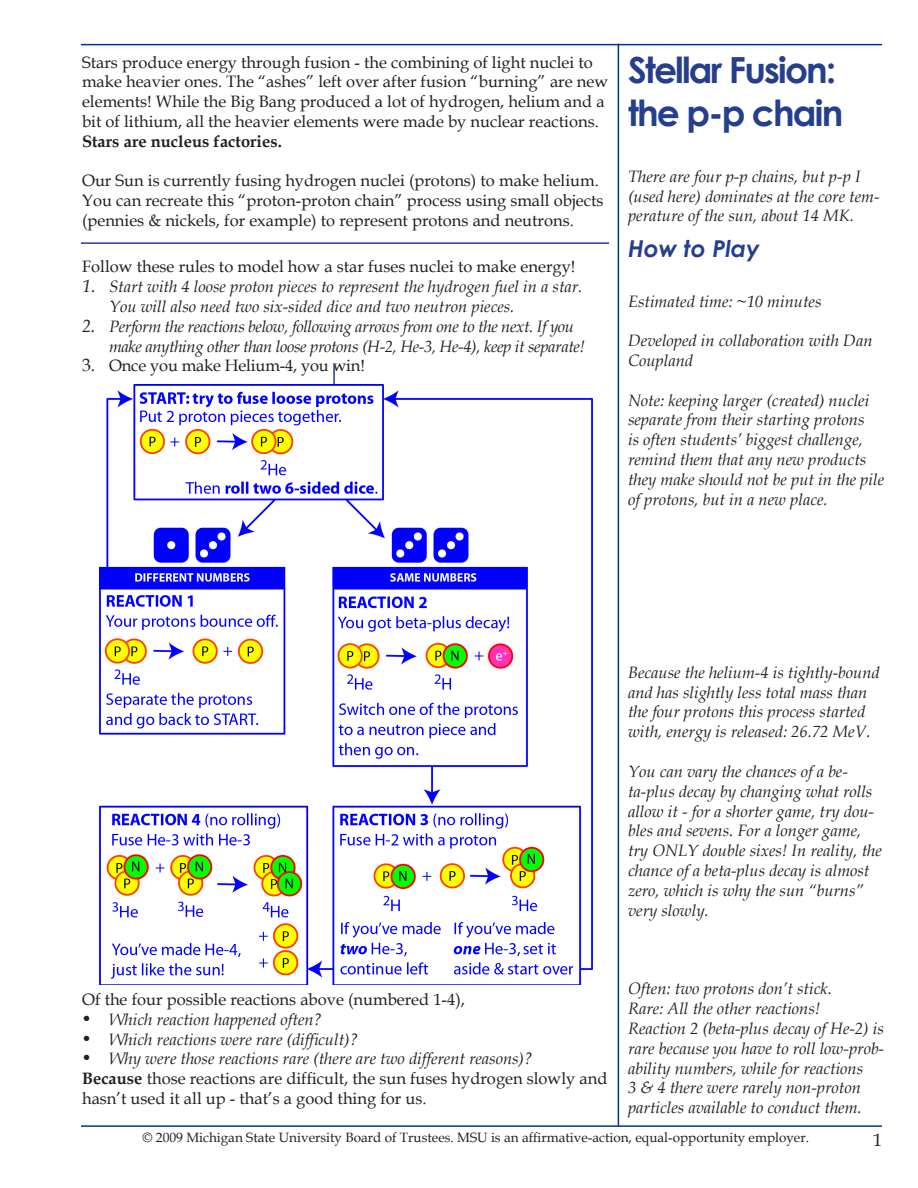
<style>
.page{position:relative;width:918px;height:1188px;background:#fff}
.page>*{position:absolute;margin:0;border:0;box-sizing:border-box;transform-origin:0 0}
.t1{font:700 36px/43.2px "Century Gothic";letter-spacing:-.05em;color:#253f8e}
.t2{font:italic 700 23.25px "Century Gothic";color:#253f8e}
.t3{font:18px "Book Antiqua";color:#231f20}
.t4{font:italic 16.5px/19.8px "Book Antiqua";color:#231f20}
.t5{font:16.5px/19.8px "Book Antiqua";color:#231f20}
.t6{font:italic 16.5px/19.8px "Book Antiqua";letter-spacing:-.02em;color:#231f20}
.t7{font:13.5px "Book Antiqua";color:#231f20}
.s1{font-weight:700}
.s2{font-size:18px}
</style>
<div class="page">
<hr style="left:81px;top:1125px;width:801px;height:2px;background:#039">
<hr style="left:81px;top:44px;width:801px;height:1px;background:#039">
<hr style="left:618px;top:44px;width:1px;height:1082px;background:#039">
<hr style="left:81px;top:242px;width:528px;height:2px;background:#243d91">
<hr style="left:333px;top:364px;width:2px;height:593px;background:#243d91">
<img style="left:99px;top:384px;width:494px;height:601px">
<p class="t5" style="left:82px;top:52px;width:528px">Stars produce energy through fusion - the combining of light nuclei to make heavier ones. The “ashes” left over after fusion “burning” are new elements! While the Big Bang produced a lot of hydrogen, helium and a bit of lithium, all the heavier elements were made by nuclear reactions.<br><span class="s1">Stars are nucleus factories.</span></p>
<p class="t5" style="left:82px;top:171px;width:523px">Our Sun is currently fusing hydrogen nuclei (protons) to make helium.<br>You can recreate this “proton-proton chain” process using small objects (pennies &amp; nickels, for example) to represent protons and neutrons.</p>
<p class="t5" style="left:82px;top:257px;width:495px">Follow these rules to model how a star fuses nuclei to make energy!</p>
<p class="t4" style="left:109px;top:276px;width:475px;text-indent:-27px"><span class="s2">1.</span> Start with 4 loose proton pieces to represent the hydrogen fuel in a star.<br>You will also need two six-sided dice and two neutron pieces.</p>
<p class="t6" style="left:109px;top:316px;width:478px;text-indent:-27px"><span class="s2">2.</span> Perform the reactions below, following arrows from one to the next. If you make anything other than loose protons (H-2, He-3, He-4), keep it separate!</p>
<p class="t5" style="left:82px;top:356px;width:284px"><span class="s2">3.</span> Once you make Helium-4, you win!</p>
<p class="t1" style="left:628px;top:47px;width:217px">Stellar Fusion: the p-p chain</p>
<p class="t4" style="left:628px;top:166px;width:253px">There are four p-p chains, but p-p I (used here) dominates at the core tem&shy;perature of the sun, about 14 MK.</p>
<p class="t2" style="left:628px;top:231px;width:133px">How to Play</p>
<p class="t4" style="left:628px;top:291px;width:195px">Estimated time: ~10 minutes</p>
<p class="t4" style="left:628px;top:330px;width:246px">Developed in collaboration with Dan<br>Coupland</p>
<p class="t4" style="left:628px;top:390px;width:258px">Note: keeping larger (created) nuclei separate from their starting protons<br>is often students’ biggest challenge, remind them that any new products they make should not be put in the pile of protons, but in a new place.</p>
<p class="t4" style="left:628px;top:662px;width:253px">Because the helium-4 is tightly-bound and has slightly less total mass than the four protons this process started with, energy is released: 26.72 MeV.</p>
<p class="t4" style="left:628px;top:761px;width:255px">You can vary the chances of a be&shy;ta-plus decay by changing what rolls allow it - for a shorter game, try dou&shy;bles and sevens. For a longer game, try ONLY double sixes! In reality, the chance of a beta-plus decay is almost zero, which is why the sun “burns” very slowly.</p>
<p class="t5" style="left:82px;top:989px;width:384px">Of the four possible reactions above (numbered 1-4),</p>
<p class="t4" style="left:82px;top:1009px;width:241px"><span class="s2">•</span> Which reaction happened often?</p>
<p class="t4" style="left:82px;top:1029px;width:277px"><span class="s2">•</span> Which reactions were rare (difficult)?</p>
<p class="t4" style="left:82px;top:1048px;width:452px"><span class="s2">•</span> Why were those reactions rare (there are two different reasons)?</p>
<p class="t5" style="left:82px;top:1068px;width:527px"><span class="s1">Because</span> those reactions are difficult, the sun fuses hydrogen slowly and hasn’t used it all up - that’s a good thing for us.</p>
<p class="t4" style="left:628px;top:979px;width:205px">Often: two protons don’t stick.</p>
<p class="t4" style="left:628px;top:998px;width:194px">Rare: All the other reactions!</p>
<p class="t4" style="left:628px;top:1018px;width:258px">Reaction 2 (beta-plus decay of He-2) is rare because you have to roll low-prob&shy;ability numbers, while for reactions<br>3 &amp; 4 there were rarely non-proton particles available to conduct them.</p>
<p class="t7" style="left:142px;top:1128px;width:668px">© 2009 Michigan State University Board of Trustees. MSU is an affirmative-action, equal-opportunity employer.</p>
<p class="t3" style="left:873px;top:1127px;width:10px">1</p>
</div>
